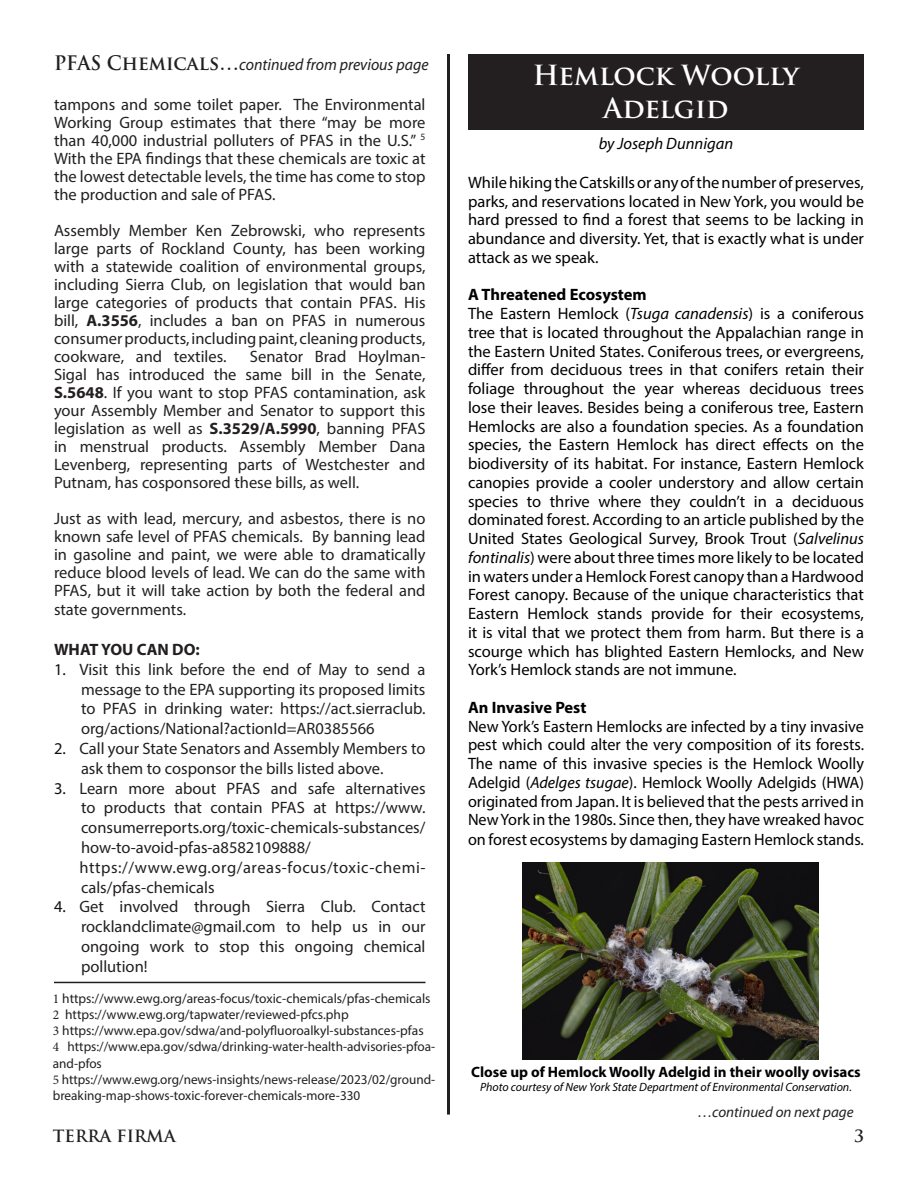
<style>
.page{position:relative;width:918px;height:1188px;background:#fff}
.page>*{position:absolute;margin:0;border:0;box-sizing:border-box;transform-origin:0 0}
.Body{font:700 27px/32.4px "Trajan Pro";color:#fff;text-align:center}
.Footnote_Text{font:16.5px/18px "Myriad Pro";color:#231f20;text-align:justify}
.Body-2{font:16.5px/18.8px "Myriad Pro";color:#000;text-align:justify}
.Footnote_Text-2{font:16.5px/19.8px "Myriad Pro";letter-spacing:.03em;color:#231f20}
.t1{font:italic 16.5px "Myriad";color:#231f20;scale:.96 1}
.Body-3{font:700 16.5px "Myriad Pro";color:#000}
.Body-4{font:italic 16.5px "Myriad";color:#000}
.t2{font:700 16.5px "Myriad Pro";color:#231f20}
.t3{font:700 16.5px "Trajan";color:#231f20}
.Body-5{font:700 15px "Myriad Pro";color:#000}
.t4{font:italic 15px "Myriad";color:#231f20}
.t5{font:13.5px/16.2px "Myriad Pro";color:#231f20}
.Body-6{font:italic 12px "Myriad Pro";color:#000}
.s1{font-family:"Trajan Pro";font-weight:700;font-style:normal;font-size:19.5px}
.s2{font-family:"Trajan Pro";font-weight:700;font-style:normal;font-size:21px}
.s3{font-weight:700}
.s4{color:#111}
.s5{font-family:"Minion Pro"}
.s6{font-style:italic}
.s7{font-family:"Trajan Pro";font-weight:700;font-style:normal}
</style>
<div class="page">
<div style="left:468px;top:54px;width:396px;height:76px;background:#231f20"></div>
<img style="left:522px;top:862px;width:296px;height:197px">
<hr style="left:54px;top:982px;width:372px;height:1px;background:#231f20">
<hr style="left:447px;top:54px;width:3px;height:1061px;background:#231f20">
<p class="t1" style="left:54px;top:56px;width:392px"><span class="s1">PFAS Chemicals</span><span class="s2">…</span>continued from previous page</p>
<p class="Footnote_Text" style="left:54px;top:95px;width:373px">tampons and some toilet paper. The Environmental Working Group estimates that there “may be more than 40,000 industrial polluters of PFAS in the U.S.” <sup>5<br></sup>With the EPA findings that these chemicals are toxic at the lowest detectable levels, the time has come to stop the production and sale of PFAS.</p>
<p class="Footnote_Text" style="left:54px;top:221px;width:373px">Assembly Member Ken Zebrowski, who represents large parts of Rockland County, has been working with a statewide coalition of environmental groups, including Sierra Club, on legislation that would ban large categories of products that contain PFAS. His bill, <span class="s3">A.3556</span>, includes a ban on PFAS in numerous consumer products, including paint, cleaning products, cookware, and textiles.</p>
<p class="Footnote_Text" style="left:54px;top:347px;width:373px;text-indent:196px">Senator Brad Hoylman-Sigal has introduced the same bill in the Senate, <span class="s3">S.5648</span>. If you want to stop PFAS contamination, ask your Assembly Member and Senator to support this legislation as well as <span class="s3">S.3529/A.5990</span>, banning PFAS in menstrual products. Assembly Member Dana Levenberg, representing parts of Westchester and Putnam, has cosponsored these bills, as well.</p>
<p class="Footnote_Text" style="left:54px;top:509px;width:373px">Just as with lead, mercury, and asbestos, there is no known safe level of PFAS chemicals. By banning lead in gasoline and paint, we were able to dramatically reduce blood levels of lead. We can do the same with PFAS, but it will take action by both the federal and</p>
<p class="Footnote_Text" style="left:54px;top:601px;width:134px">state governments.</p>
<p class="t2" style="left:54px;top:639px;width:147px">WHAT YOU CAN DO:</p>
<p class="Footnote_Text" style="left:81px;top:659px;width:346px;line-height:19.8px;text-indent:-27px"><span class="s4">1.</span> Visit this link before the end of May to send a message to the EPA supporting its proposed limits to PFAS in drinking water: https://act.sierraclub. org/actions/National?actionId=AR0385566</p>
<p class="Footnote_Text" style="left:81px;top:738px;width:346px;line-height:19.8px;text-indent:-27px"><span class="s4">2.</span> Call your State Senators and Assembly Members to ask them to cosponsor the bills listed above.</p>
<p class="Footnote_Text" style="left:81px;top:778px;width:346px;line-height:19.8px;text-indent:-27px"><span class="s4">3.</span> Learn more about PFAS and safe alternatives to products that contain PFAS at https://www. consumerreports.org/toxic-chemicals-substances/ how-to-avoid-pfas-a8582109888/</p>
<p class="Footnote_Text-2" style="left:79px;top:857px;width:348px">https://www.ewg.org/areas-focus/toxic-chemi&shy;cals/pfas-chemicals</p>
<p class="Footnote_Text" style="left:81px;top:897px;width:346px;line-height:19.8px;text-indent:-27px"><span class="s4">4.</span> Get involved through Sierra Club. Contact rocklandclimate@gmail.com to help us in our ongoing work to stop this ongoing chemical pollution!</p>
<p class="t5" style="left:53px;top:990px;width:379px"><span class="s5">1</span> https://www.ewg.org/areas-focus/toxic-chemicals/pfas-chemicals</p>
<p class="t5" style="left:53px;top:1006px;width:297px"><span class="s5">2</span> https://www.ewg.org/tapwater/reviewed-pfcs.php</p>
<p class="t5" style="left:53px;top:1022px;width:372px"><span class="s5">3</span> https://www.epa.gov/sdwa/and-polyfluoroalkyl-substances-pfas</p>
<p class="t5" style="left:53px;top:1039px;width:384px"><span class="s5">4</span> https://www.epa.gov/sdwa/drinking-water-health-advisories-pfoa&shy;and-pfos</p>
<p class="t5" style="left:53px;top:1071px;width:384px"><span class="s5">5</span> https://www.ewg.org/news-insights/news-release/2023/02/ground&shy;breaking-map-shows-toxic-forever-chemicals-more-330</p>
<p class="Body" style="left:533px;top:60px;width:268px">Hemlock Woolly<br>Adelgid</p>
<p class="Body-4" style="left:599px;top:136px;width:136px">by Joseph Dunnigan</p>
<p class="Body-2" style="left:468px;top:173px;width:398px">While hiking the Catskills or any of the number of preserves, parks, and reservations located in New York, you would be hard pressed to find a forest that seems to be lacking in abundance and diversity. Yet, that is exactly what is under attack as we speak.</p>
<p class="Body-3" style="left:468px;top:284px;width:180px">A Threatened Ecosystem</p>
<p class="Body-2" style="left:468px;top:304px;width:398px">The Eastern Hemlock (<span class="s6">Tsuga canadensis</span>) is a coniferous tree that is located throughout the Appalachian range in the Eastern United States. Coniferous trees, or evergreens, differ from deciduous trees in that conifers retain their foliage throughout the year whereas deciduous trees lose their leaves. Besides being a coniferous tree, Eastern Hemlocks are also a foundation species. As a foundation species, the Eastern Hemlock has direct effects on the biodiversity of its habitat. For instance, Eastern Hemlock canopies provide a cooler understory and allow certain species to thrive where they couldn’t in a deciduous dominated forest. According to an article published by the United States Geological Survey, Brook Trout (<span class="s6">Salvelinus fontinalis</span>) were about three times more likely to be located in waters under a Hemlock Forest canopy than a Hardwood Forest canopy. Because of the unique characteristics that Eastern Hemlock stands provide for their ecosystems, it is vital that we protect them from harm. But there is a scourge which has blighted Eastern Hemlocks, and New York’s Hemlock stands are not immune.</p>
<p class="Body-3" style="left:468px;top:697px;width:120px">An Invasive Pest</p>
<p class="Body-2" style="left:468px;top:716px;width:398px">New York’s Eastern Hemlocks are infected by a tiny invasive pest which could alter the very composition of its forests.<br>The name of this invasive species is the Hemlock Woolly Adelgid (<span class="s6">Adelges tsugae</span>). Hemlock Woolly Adelgids (HWA) originated from Japan. It is believed that the pests arrived in New York in the 1980s. Since then, they have wreaked havoc on forest ecosystems by damaging Eastern Hemlock stands.</p>
<p class="Body-5" style="left:471px;top:1063px;width:391px">Close up of Hemlock Woolly Adelgid in their woolly ovisacs</p>
<p class="Body-6" style="left:480px;top:1079px;width:373px">Photo courtesy of New York State Department of Environmental Conservation.</p>
<p class="t4" style="left:697px;top:1105px;width:158px"><span class="s7">…</span>continued on next page</p>
<p class="t3" style="left:53px;top:1126px;width:124px">TERRA FIRMA</p>
<p class="t3" style="left:854px;top:1126px;width:11px">3</p>
</div>
